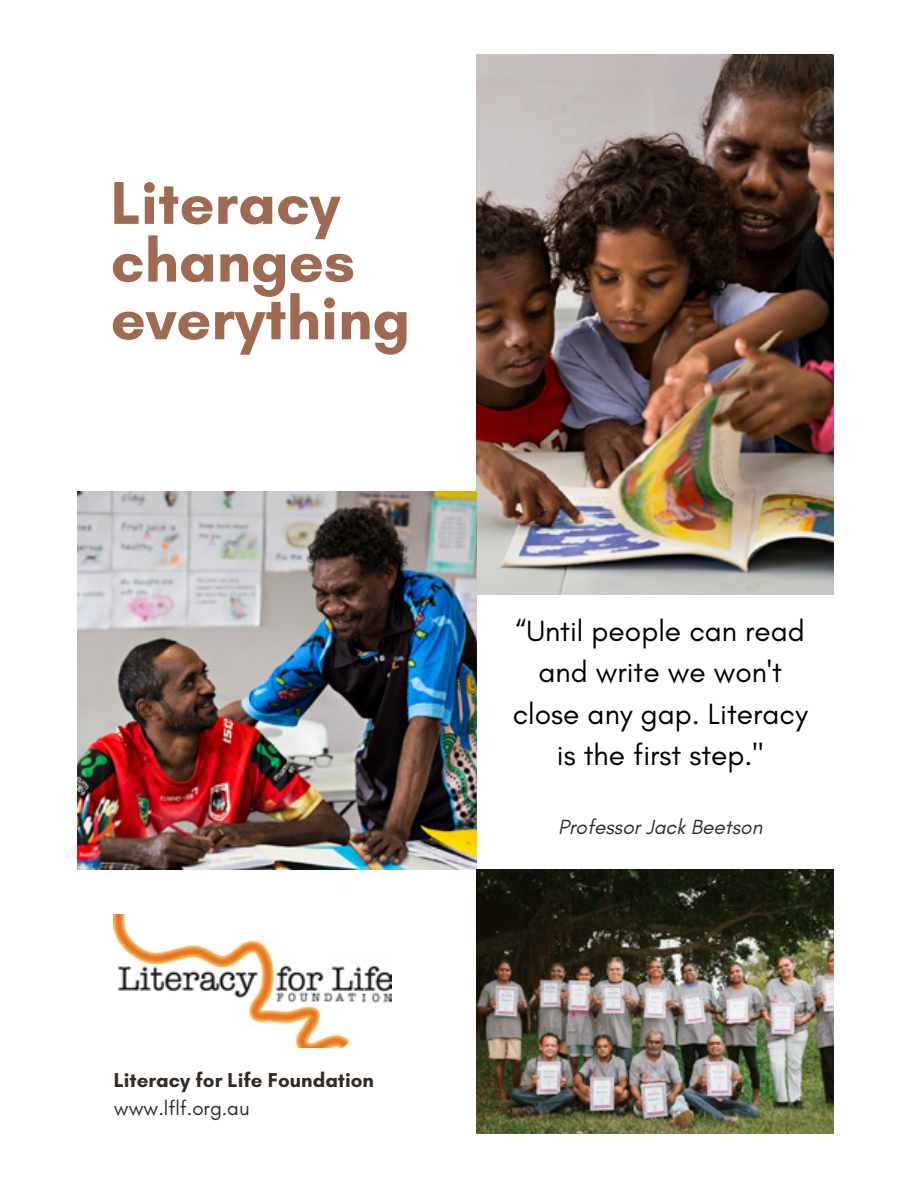
<style>
.page{position:relative;width:918px;height:1188px;background:#fff}
.page>*{position:absolute;margin:0;border:0;box-sizing:border-box;transform-origin:0 0}
.t1{font:700 61.5px/57.8px "Glacial Indifference";color:#9e6a51}
.t2{font:29.85px/41.4px "Glacial Indifference";color:#000;text-align:center}
.t3{font:italic 20.85px "Glacial Indifference";color:#352a26}
.t4{font:700 20.55px "Glacial Indifference";color:#352a26}
.t5{font:20.55px "Glacial Indifference";color:#352a26}
</style>
<div class="page">
<img style="left:476px;top:54px;width:358px;height:540px">
<img style="left:78px;top:491px;width:399px;height:379px">
<img style="left:476px;top:870px;width:358px;height:264px">
<img style="left:114px;top:915px;width:278px;height:133px">
<h1 class="t1" style="left:111px;top:174px;width:301px">Literacy changes everything</h1>
<p class="t4" style="left:114px;top:1067px;width:262px">Literacy for Life Foundation</p>
<p class="t5" style="left:114px;top:1096px;width:137px">www.lflf.org.au</p>
<p class="t2" style="left:513px;top:611px;width:297px">“Until people can read and write we won't close any gap. Literacy is the first step."</p>
<p class="t3" style="left:558px;top:816px;width:206px">Professor Jack Beetson</p>
</div>
